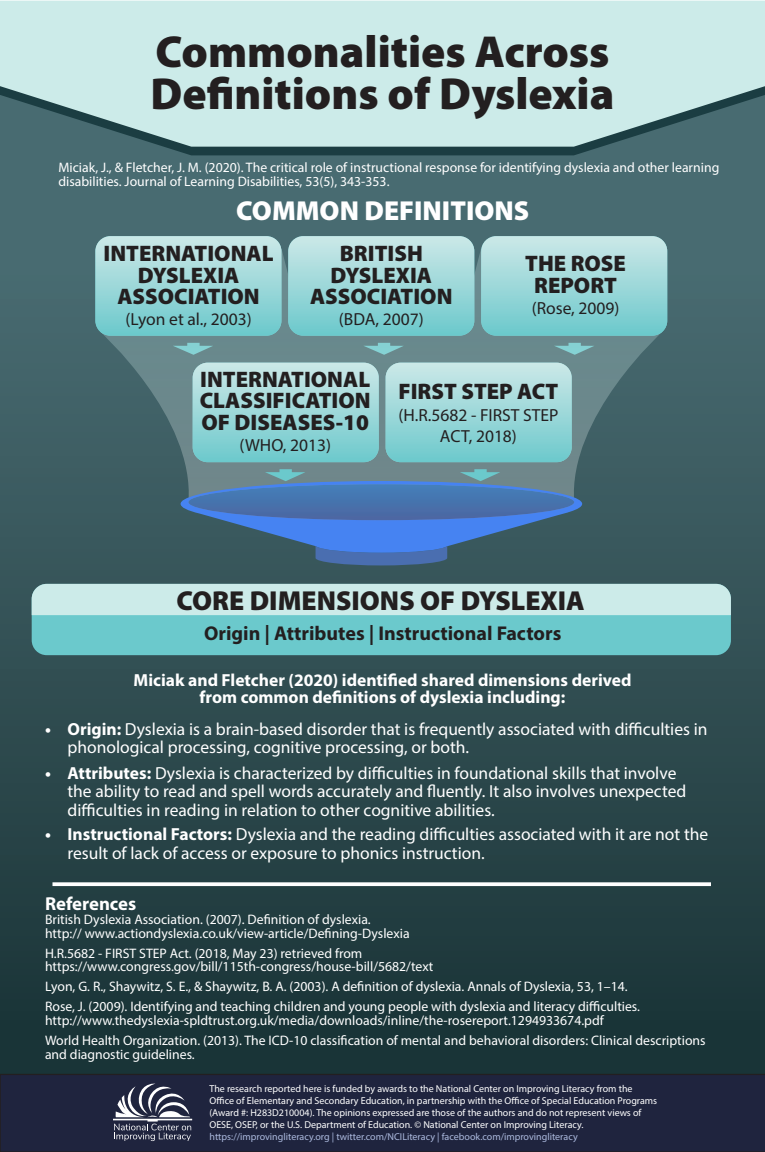
<style>
.page{position:relative;width:765px;height:1152px;background:#fff}
.page>*{position:absolute;margin:0;border:0;box-sizing:border-box;transform-origin:0 0}
.t1{font:900 45px/41.2px "Myriad Pro";color:#231f20}
.t2{font:900 27.5px "Myriad Pro";color:#231f20}
.t3{font:900 27.5px "Myriad Pro";color:#fff}
.t4{font:900 22.5px/21.2px "Myriad Pro";color:#231f20;text-align:center}
.t5{font:700 20px "Myriad Pro";color:#231f20}
.t6{font:700 18.75px "Myriad Pro";color:#fff}
.t7{font:17.5px/18.8px "Myriad Pro";color:#fff}
.t8{font:700 17.5px/17.5px "Myriad Pro";color:#fff;text-align:center}
.t9{font:17.5px/21.2px "Myriad Pro";color:#231f20;text-align:center}
.t10{font:13.75px/13.8px "Myriad Pro";color:#fff}
.t11{font:10px/12px "Myriad Pro";color:#fff}
.s1{font-weight:700}
.s2{color:#acbade}
</style>
<div class="page">
<div style="left:0;top:28px;width:765px;height:1078px;background:#486b71"></div>
<div style="left:165px;top:147px;width:435px;height:8px;background:#1b3d42"></div>
<svg style="left:0;top:1px;width:765px;height:146px;background:#bcdcda"></svg>
<div style="left:0;top:225px;width:765px;height:848px;background:linear-gradient(to bottom,#4b6e74,#1a3336)"></div>
<div style="left:32px;top:583px;width:699px;height:72px;background:#6bc9cc;border-radius:15px"></div>
<div style="left:32px;top:583px;width:699px;height:32px;background:#ccebe9"></div>
<svg style="left:100px;top:248px;width:563px;height:254px"></svg>
<svg style="left:181px;top:469px;width:401px;height:96px;background:#4972a1"></svg>
<svg style="left:95px;top:236px;width:186px;height:99px;background:#9bd7d8"></svg>
<svg style="left:288px;top:236px;width:186px;height:99px;background:#9bd7d8"></svg>
<svg style="left:481px;top:236px;width:186px;height:99px;background:#9bd7d8"></svg>
<svg style="left:193px;top:362px;width:186px;height:100px;background:#9cd7d8"></svg>
<svg style="left:386px;top:362px;width:186px;height:100px;background:#9cd7d8"></svg>
<div style="left:0;top:1073px;width:765px;height:78px;background:#1f243e"></div>
<svg style="left:113px;top:1081px;width:79px;height:59px;background:#55596c"></svg>
<hr style="left:52px;top:882px;width:659px;height:3px;background:#fff">
<h1 class="t1" style="left:151px;top:32px;width:465px">Commonalities Across<br>Definitions of Dyslexia</h1>
<p class="t10" style="left:58px;top:160px;width:662px">Miciak, J., &amp; Fletcher, J. M. (2020). The critical role of instructional response for identifying dyslexia and other learning disabilities. Journal of Learning Disabilities, 53(5), 343-353.</p>
<h2 class="t3" style="left:236px;top:194px;width:295px">COMMON DEFINITIONS</h2>
<p class="t4" style="left:104px;top:243px;width:172px">INTERNATIONAL<br>DYSLEXIA<br>ASSOCIATION</p>
<p class="t9" style="left:125px;top:308px;width:128px">(Lyon et al., 2003)</p>
<p class="t4" style="left:310px;top:243px;width:144px">BRITISH<br>DYSLEXIA<br>ASSOCIATION</p>
<p class="t9" style="left:339px;top:308px;width:86px">(BDA, 2007)</p>
<p class="t4" style="left:525px;top:253px;width:102px">THE ROSE<br>REPORT</p>
<p class="t9" style="left:532px;top:297px;width:89px">(Rose, 2009)</p>
<p class="t4" style="left:200px;top:369px;width:173px;text-align:justify">INTERNATIONAL CLASSIFICATION OF DISEASES-10</p>
<p class="t9" style="left:239px;top:434px;width:93px">(WHO, 2013)</p>
<p class="t4" style="left:399px;top:381px;width:161px">FIRST STEP ACT</p>
<p class="t9" style="left:398px;top:404px;width:162px">(H.R.5682 - FIRST STEP<br>ACT, 2018)</p>
<p class="t2" style="left:176px;top:585px;width:410px">CORE DIMENSIONS OF DYSLEXIA</p>
<p class="t5" style="left:204px;top:620px;width:359px">Origin | Attributes | Instructional Factors</p>
<p class="t8" style="left:134px;top:670px;width:499px">Miciak and Fletcher (2020) identified shared dimensions derived from common definitions of dyslexia including:</p>
<p class="t7" style="left:67px;top:719px;width:642px"><span class="s1">Origin:</span> Dyslexia is a brain-based disorder that is frequently associated with difficulties in phonological processing, cognitive processing, or both.</p>
<p class="t7" style="left:67px;top:762px;width:620px"><span class="s1">Attributes:</span> Dyslexia is characterized by difficulties in foundational skills that involve the ability to read and spell words accurately and fluently. It also involves unexpected difficulties in reading in relation to other cognitive abilities.</p>
<p class="t7" style="left:67px;top:824px;width:642px"><span class="s1">Instructional Factors:</span> Dyslexia and the reading difficulties associated with it are not the result of lack of access or exposure to phonics instruction.</p>
<p class="t6" style="left:45px;top:891px;width:93px">References</p>
<p class="t10" style="left:45px;top:912px;width:366px">British Dyslexia Association. (2007). Definition of dyslexia. http:// www.actiondyslexia.co.uk/view-article/Defining-Dyslexia</p>
<p class="t10" style="left:45px;top:945px;width:390px">H.R.5682 - FIRST STEP Act. (2018, May 23) retrieved from https://www.congress.gov/bill/115th-congress/house-bill/5682/text</p>
<p class="t10" style="left:45px;top:976px;width:597px;line-height:20px">Lyon, G. R., Shaywitz, S. E., &amp; Shaywitz, B. A. (2003). A definition of dyslexia. Annals of Dyslexia, 53, 1–14.<br>Rose, J. (2009). Identifying and teaching children and young people with dyslexia and literacy difficulties.</p>
<p class="t10" style="left:45px;top:1010px;width:662px;line-height:20px">http://www.thedyslexia-spldtrust.org.uk/media/downloads/inline/the-rosereport.1294933674.pdf<br>World Health Organization. (2013). The ICD-10 classification of mental and behavioral disorders: Clinical descriptions</p>
<p class="t10" style="left:45px;top:1047px;width:151px">and diagnostic guidelines.</p>
<p class="t8" style="left:45px;top:719px;width:7px">•</p>
<p class="t8" style="left:45px;top:763px;width:7px">•</p>
<p class="t8" style="left:45px;top:824px;width:7px">•</p>
<p class="t11" style="left:210px;top:1082px;width:449px">The research reported here is funded by awards to the National Center on Improving Literacy from the Office of Elementary and Secondary Education, in partnership with the Office of Special Education Programs (Award #: H283D210004). The opinions expressed are those of the authors and do not represent views of OESE, OSEP, or the U.S. Department of Education. © National Center on Improving Literacy. <span class="s2">https://improvingliteracy.org | twitter.com/NCILiteracy | facebook.com/improvingliteracy</span></p>
</div>
